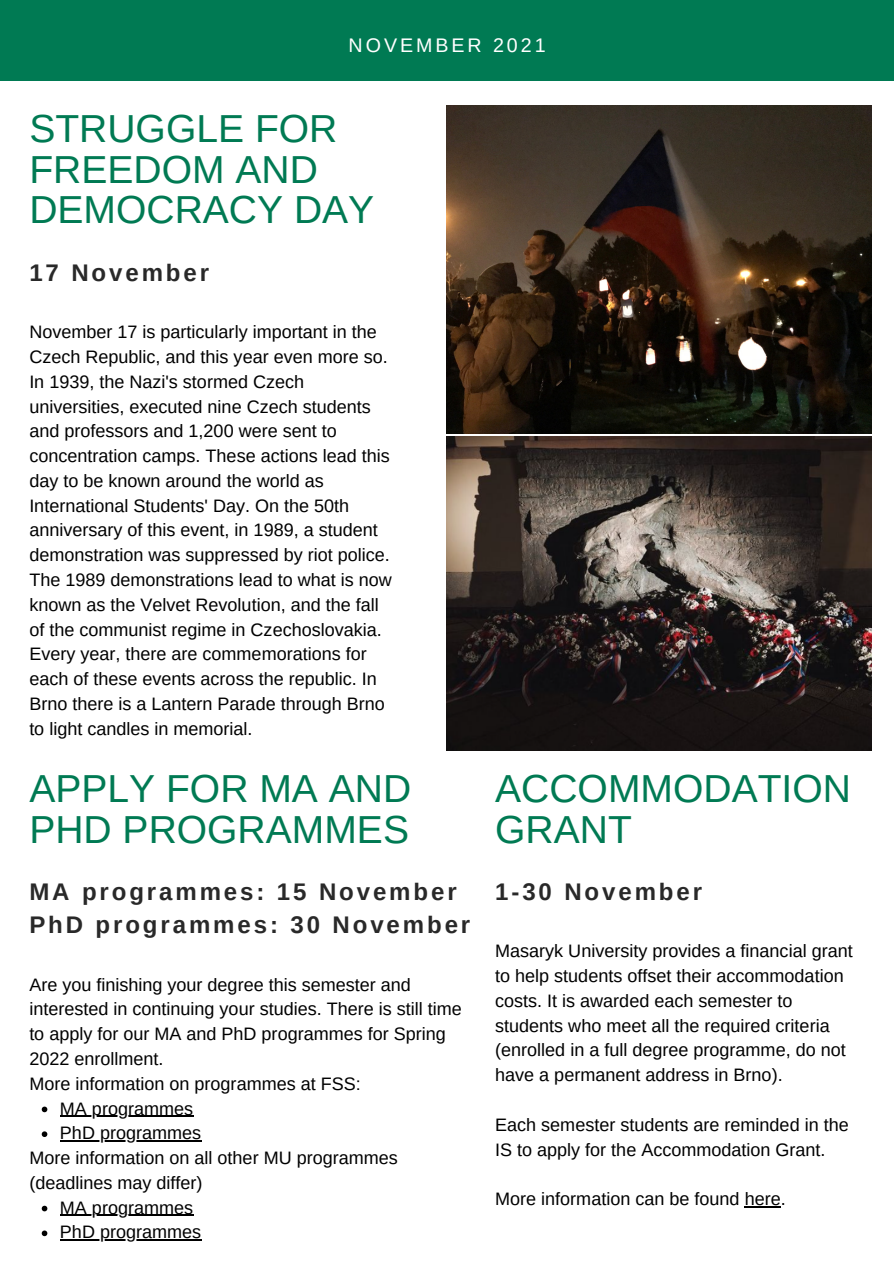
<style>
.page{position:relative;width:894px;height:1264px;background:#fff}
.page>*{position:absolute;margin:0;border:0;box-sizing:border-box;transform-origin:0 0}
.t1{font:39px/40.5px "Arimo";color:#007a53}
.t2{font:700 24px "Arimo";letter-spacing:.12em;color:#292929}
.t3{font:19.65px "Arimo";letter-spacing:.15em;color:#fff}
.t4{font:18px/24.8px "Arimo";color:#000}
</style>
<div class="page">
<div style="left:0;top:0;width:893px;height:81px;background:#007a53"></div>
<img style="left:447px;top:106px;width:424px;height:327px">
<img style="left:447px;top:437px;width:424px;height:313px">
<svg style="left:42px;top:1106px;width:5px;height:6px"></svg>
<hr style="left:60px;top:1115px;width:133px;height:1px;background:#000">
<svg style="left:42px;top:1131px;width:5px;height:5px"></svg>
<hr style="left:60px;top:1140px;width:141px;height:1px;background:#000">
<svg style="left:42px;top:1205px;width:5px;height:6px"></svg>
<hr style="left:60px;top:1214px;width:133px;height:1px;background:#000">
<svg style="left:42px;top:1230px;width:5px;height:6px"></svg>
<hr style="left:60px;top:1239px;width:141px;height:1px;background:#000">
<hr style="left:744px;top:1206px;width:36px;height:1px;background:#000">
<p class="t3" style="left:348px;top:34px;width:198px">NOVEMBER 2021</p>
<p class="t1" style="left:29px;top:108px;width:346px">STRUGGLE FOR<br>FREEDOM AND<br>DEMOCRACY DAY</p>
<p class="t2" style="left:29px;top:260px;width:181px">17 November</p>
<p class="t4" style="left:29px;top:319px;width:364px">November 17 is particularly important in the Czech Republic, and this year even more so.<br>In 1939, the Nazi's stormed Czech universities, executed nine Czech students and professors and 1,200 were sent to concentration camps. These actions lead this day to be known around the world as International Students' Day. On the 50th anniversary of this event, in 1989, a student demonstration was suppressed by riot police.<br>The 1989 demonstrations lead to what is now known as the Velvet Revolution, and the fall of the communist regime in Czechoslovakia.<br>Every year, there are commemorations for each of these events across the republic. In Brno there is a Lantern Parade through Brno to light candles in memorial.</p>
<p class="t1" style="left:29px;top:768px;width:383px">APPLY FOR MA AND<br>PHD PROGRAMMES</p>
<p class="t2" style="left:29px;top:878px;width:429px">MA programmes: 15 November</p>
<p class="t2" style="left:29px;top:911px;width:442px">PhD programmes: 30 November</p>
<p class="t4" style="left:29px;top:971px;width:434px">Are you finishing your degree this semester and interested in continuing your studies. There is still time to apply for our MA and PhD programmes for Spring 2022 enrollment.</p>
<p class="t4" style="left:29px;top:1071px;width:333px">More information on programmes at FSS:</p>
<p class="t4" style="left:60px;top:1095px;width:135px">MA programmes</p>
<p class="t4" style="left:60px;top:1120px;width:143px">PhD programmes</p>
<p class="t4" style="left:29px;top:1145px;width:370px">More information on all other MU programmes (deadlines may differ)</p>
<p class="t4" style="left:60px;top:1194px;width:135px">MA programmes</p>
<p class="t4" style="left:60px;top:1219px;width:143px">PhD programmes</p>
<p class="t1" style="left:495px;top:768px;width:357px">ACCOMMODATION<br>GRANT</p>
<p class="t2" style="left:495px;top:878px;width:208px">1-30 November</p>
<p class="t4" style="left:495px;top:938px;width:359px">Masaryk University provides a financial grant to help students offset their accommodation costs. It is awarded each semester to students who meet all the required criteria (enrolled in a full degree programme, do not have a permanent address in Brno).</p>
<p class="t4" style="left:495px;top:1112px;width:355px">Each semester students are reminded in the<br>IS to apply for the Accommodation Grant.</p>
<p class="t4" style="left:495px;top:1186px;width:292px">More information can be found here.</p>
</div>
